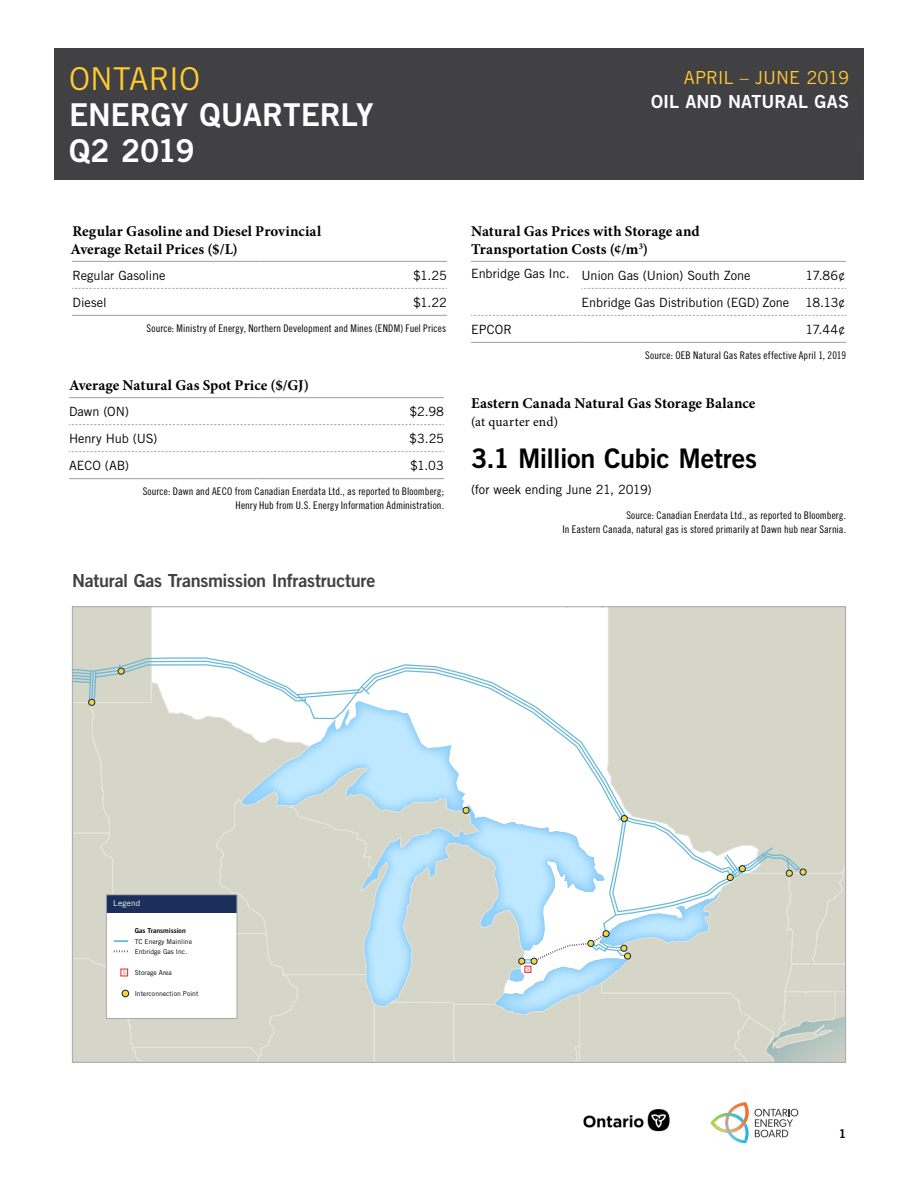
<style>
.page{position:relative;width:918px;height:1188px;background:#fff}
.page>*{position:absolute;margin:0;border:0;box-sizing:border-box;transform-origin:0 0}
.t1{font:31.5px/36px "Trade Gothic LT Std Bd 2";letter-spacing:-.005em;color:#fff}
.t2{font:31.5px "Trade Gothic LT Std";color:#fc3}
.callout-number{font:27px "Trade Gothic LT Std Bd 2";letter-spacing:-.01em;color:#000}
.heading2{font:18px "Trade Gothic LT Std Bd 2";letter-spacing:-.015em;color:#414042}
.t3{font:18px "Trade Gothic LT Std Bd 2";letter-spacing:.005em;color:#fff}
.t4{font:18px "Trade Gothic LT Std";letter-spacing:-.005em;color:#fc3}
.heading3{font:700 15px/18px "Minion Pro";letter-spacing:.01em;color:#000}
.body{font:13.5px "Minion Pro";letter-spacing:.01em;color:#000}
.table_body_L{font:12.75px "Trade Gothic LT Std";color:#000}
.table_body_R{font:12.75px "Trade Gothic LT Std";letter-spacing:-.02em;color:#000}
.t5{font:12px "Trade Gothic LT Std Bd 2";color:#000}
.source{font:10.5px/13.5px "Trade Gothic LT Std Cn 18";letter-spacing:.01em;color:#000;text-align:right}
.t6{font:8.25px "Trade Gothic LT Std";letter-spacing:.025em;color:#fff}
.t7{font:6.75px/10.5px "Trade Gothic LT Std";color:#000}
.t8{font:6.75px "Trade Gothic LT Std Bd 2";color:#000}
</style>
<div class="page">
<div style="left:54px;top:48px;width:810px;height:132px;background:#414042"></div>
<hr style="left:72px;top:261px;width:188px;height:1px;background:#a7a9ac">
<hr style="left:260px;top:261px;width:187px;height:1px;background:#a7a9ac">
<hr style="left:72px;top:315px;width:188px;height:1px;background:#a7a9ac">
<hr style="left:260px;top:315px;width:187px;height:1px;background:#a7a9ac">
<svg style="left:72px;top:288px;width:375px;height:1px"></svg>
<hr style="left:69px;top:397px;width:187px;height:1px;background:#a7a9ac">
<hr style="left:256px;top:397px;width:188px;height:1px;background:#a7a9ac">
<hr style="left:69px;top:478px;width:187px;height:1px;background:#a7a9ac">
<hr style="left:256px;top:478px;width:188px;height:1px;background:#a7a9ac">
<svg style="left:69px;top:424px;width:375px;height:1px"></svg>
<svg style="left:69px;top:451px;width:375px;height:1px"></svg>
<svg style="left:582px;top:288px;width:264px;height:1px"></svg>
<hr style="left:799px;top:342px;width:47px;height:1px;background:#a7a9ac">
<hr style="left:582px;top:261px;width:217px;height:1px;background:#a7a9ac">
<hr style="left:799px;top:261px;width:47px;height:1px;background:#a7a9ac">
<hr style="left:471px;top:342px;width:111px;height:1px;background:#a7a9ac">
<hr style="left:582px;top:342px;width:217px;height:1px;background:#a7a9ac">
<hr style="left:471px;top:261px;width:111px;height:1px;background:#a7a9ac">
<svg style="left:471px;top:315px;width:375px;height:1px"></svg>
<svg style="left:72px;top:607px;width:774px;height:455px"></svg>
<div style="left:106px;top:895px;width:131px;height:17px;background:#1a2f5b"></div>
<div style="left:106px;top:894px;width:131px;height:125px;border:1px solid #a7a9ac"></div>
<img style="left:731px;top:1137px;width:16px;height:6px">
<svg style="left:711px;top:1102px;width:87px;height:35px"></svg>
<img style="left:583px;top:1109px;width:87px;height:23px">
<h1 class="t2" style="left:69px;top:60px;width:133px">ONTARIO</h1>
<h1 class="t1" style="left:69px;top:96px;width:306px">ENERGY QUARTERLY<br>Q2 2019</h1>
<p class="heading3" style="left:71px;top:222px;width:252px">Regular Gasoline and Diesel Provincial<br>Average Retail Prices ($/L)</p>
<p class="table_body_L" style="left:73px;top:267px;width:94px">Regular Gasoline</p>
<p class="table_body_R" style="left:413px;top:267px;width:35px">$1.25</p>
<p class="table_body_L" style="left:73px;top:294px;width:36px">Diesel</p>
<p class="table_body_R" style="left:413px;top:294px;width:35px">$1.22</p>
<p class="source" style="left:147px;top:321px;width:301px">Source: Ministry of Energy, Northern Development and Mines (ENDM) Fuel Prices</p>
<p class="heading3" style="left:69px;top:376px;width:241px">Average Natural Gas Spot Price ($/GJ)</p>
<p class="table_body_L" style="left:69px;top:404px;width:62px">Dawn (ON)</p>
<p class="table_body_R" style="left:410px;top:404px;width:36px">$2.98</p>
<p class="table_body_L" style="left:69px;top:431px;width:90px">Henry Hub (US)</p>
<p class="table_body_R" style="left:409px;top:431px;width:36px">$3.25</p>
<p class="table_body_L" style="left:69px;top:458px;width:62px">AECO (AB)</p>
<p class="table_body_R" style="left:410px;top:458px;width:35px">$1.03</p>
<p class="source" style="left:143px;top:485px;width:303px">Source: Dawn and AECO from Canadian Enerdata Ltd., as reported to Bloomberg;<br>Henry Hub from U.S. Energy Information Administration.</p>
<p class="heading2" style="left:72px;top:569px;width:305px">Natural Gas Transmission Infrastructure</p>
<h3 class="t4" style="left:684px;top:67px;width:167px">APRIL – JUNE 2019</h3>
<h3 class="t3" style="left:651px;top:90px;width:199px">OIL AND NATURAL GAS</h3>
<p class="heading3" style="left:471px;top:222px;width:230px">Natural Gas Prices with Storage and<br>Transportation Costs (¢/m<sup>3</sup>)</p>
<p class="table_body_L" style="left:471px;top:266px;width:100px">Enbridge Gas Inc.</p>
<p class="table_body_L" style="left:582px;top:267px;width:171px">Union Gas (Union) South Zone</p>
<p class="table_body_R" style="left:806px;top:267px;width:42px">17.86¢</p>
<p class="table_body_L" style="left:582px;top:294px;width:209px">Enbridge Gas Distribution (EGD) Zone</p>
<p class="table_body_R" style="left:805px;top:294px;width:42px">18.13¢</p>
<p class="table_body_L" style="left:471px;top:321px;width:42px">EPCOR</p>
<p class="table_body_R" style="left:805px;top:321px;width:42px">17.44¢</p>
<p class="source" style="left:645px;top:348px;width:202px">Source: OEB Natural Gas Rates effective April 1, 2019</p>
<p class="heading3" style="left:471px;top:394px;width:286px">Eastern Canada Natural Gas Storage Balance</p>
<p class="body" style="left:471px;top:413px;width:89px">(at quarter end)</p>
<p class="callout-number" style="left:471px;top:442px;width:288px">3.1 Million Cubic Metres</p>
<p class="table_body_L" style="left:471px;top:481px;width:182px">(for week ending June 21, 2019)</p>
<p class="source" style="left:562px;top:508px;width:285px">Source: Canadian Enerdata Ltd., as reported to Bloomberg.<br>In Eastern Canada, natural gas is stored primarily at Dawn hub near Sarnia.</p>
<p class="t6" style="left:113px;top:898px;width:29px">Legend</p>
<p class="t8" style="left:135px;top:927px;width:53px">Gas Transmission</p>
<p class="t7" style="left:135px;top:936px;width:59px">TC Energy Mainline<br>Enbridge Gas Inc.</p>
<p class="t7" style="left:135px;top:967px;width:39px">Storage Area</p>
<p class="t7" style="left:135px;top:988px;width:65px">Interconnection Point</p>
<p class="t5" style="left:839px;top:1126px;width:9px">1</p>
</div>
